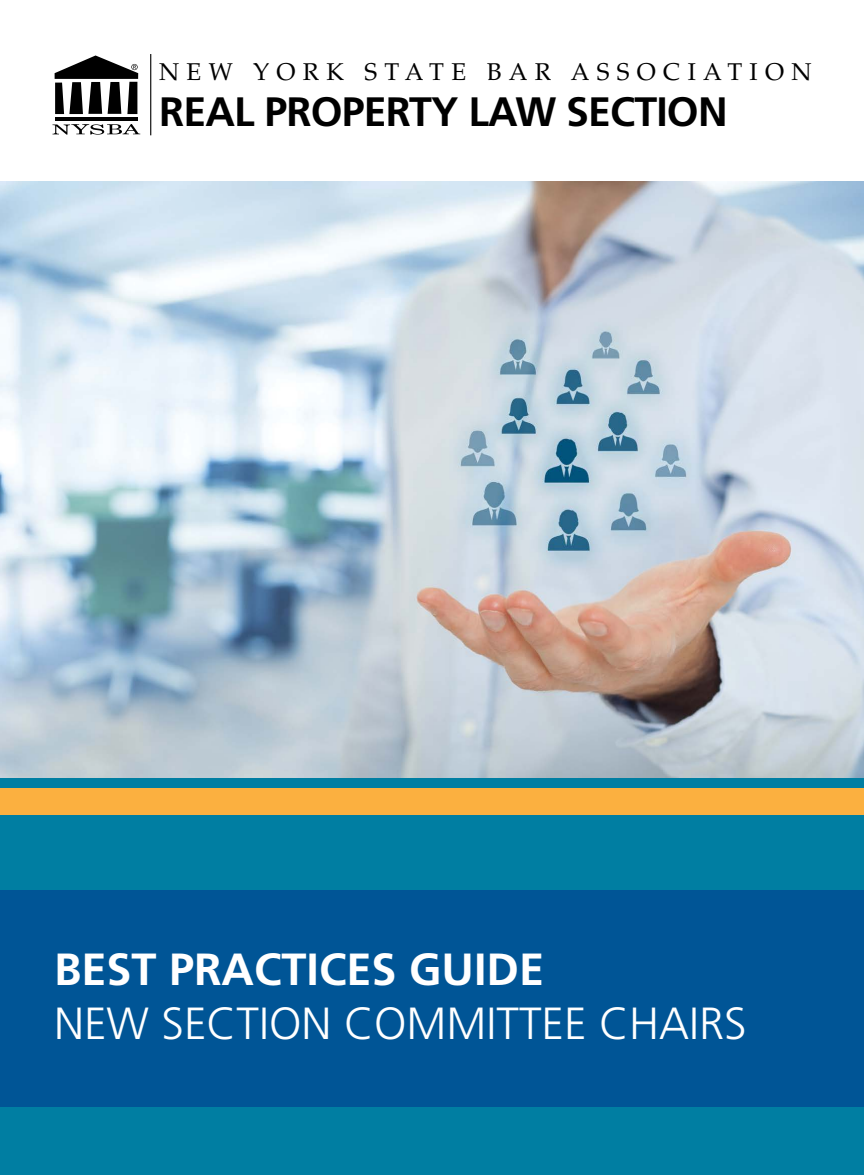
<style>
.page{position:relative;width:864px;height:1175px;background:#fff}
.page>*{position:absolute;margin:0;border:0;box-sizing:border-box;transform-origin:0 0}
.t1{font:300 45px "Frutiger";color:#fff}
.t2{font:700 45px "Frutiger";color:#fff}
.t3{font:700 40.95px "Frutiger";letter-spacing:-.02em;color:#000}
.t4{font:24.3px "Palatino";letter-spacing:.3em;color:#000}
</style>
<div class="page">
<svg style="left:52px;top:124px;width:88px;height:11px"></svg>
<hr style="left:55px;top:117px;width:83px;height:3px;background:#000">
<svg style="left:55px;top:55px;width:83px;height:59px"></svg>
<hr style="left:150px;top:54px;width:1px;height:81px;background:#000">
<div style="left:0;top:794px;width:864px;height:380px;background:#007ea2"></div>
<img style="left:0;top:181px;width:864px;height:597px">
<div style="left:0;top:787px;width:864px;height:27px;background:#fbb040"></div>
<div style="left:0;top:778px;width:864px;height:9px;background:#007ea2"></div>
<div style="left:0;top:890px;width:864px;height:216px;background:#005596"></div>
<p class="t4" style="left:159px;top:57px;width:654px">NEW YORK STATE BAR ASSOCIATION</p>
<h2 class="t3" style="left:159px;top:88px;width:570px">REAL PROPERTY LAW SECTION</h2>
<h1 class="t2" style="left:54px;top:942px;width:492px">BEST PRACTICES GUIDE</h1>
<h1 class="t1" style="left:54px;top:997px;width:694px">NEW SECTION COMMITTEE CHAIRS</h1>
</div>
